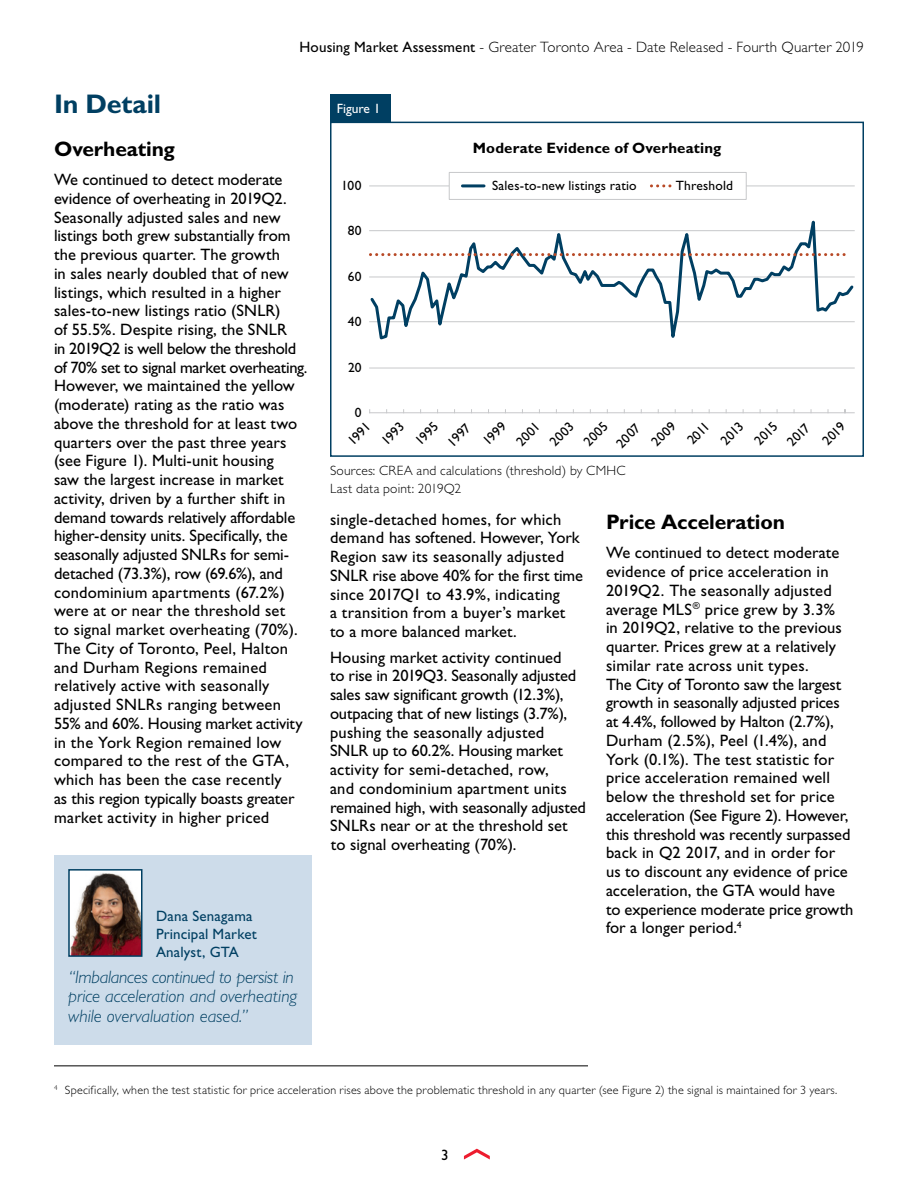
<style>
.page{position:relative;width:918px;height:1188px;background:#fff}
.page>*{position:absolute;margin:0;border:0;box-sizing:border-box;transform-origin:0 0}
.t1{font:700 27px "Gill Sans Std";letter-spacing:-.005em;color:#003f62}
.t2{font:700 21px "Gill Sans Std";letter-spacing:-.01em;color:#000}
.t3{font:italic 300 18px/19.5px "Gill Sans Std";letter-spacing:-.005em;color:#003f62}
.t4{font:16.5px/18.8px "Gill Sans Std";letter-spacing:.005em;color:#000}
.t5{font:300 15px "Gill Sans Std";letter-spacing:.01em;color:#000}
.t6{font:15px/18px "Gill Sans Std";letter-spacing:.01em;color:#003f62}
.t7{font:700 15px "Gill Sans Std";letter-spacing:.01em;color:#000}
.t8{font:15px "Gill Sans Std";color:#000}
.t9{font:13.5px "Gill Sans Std";letter-spacing:.01em;color:#000}
.t10{font:300 13.5px/17.7px "Gill Sans Std";letter-spacing:.015em;color:#000}
.t11{font:13.5px "Gill Sans Std";color:#fff}
.t12{font:300 12px "Gill Sans Std";letter-spacing:.02em;color:#000}
.s1{font-weight:400}
</style>
<div class="page">
<svg style="left:464px;top:1149px;width:26px;height:11px"></svg>
<div style="left:55px;top:856px;width:257px;height:189px;background:#cddcea"></div>
<img style="left:68px;top:869px;width:75px;height:88px">
<hr style="left:370px;top:186px;width:484px;height:1px;background:#c7c8ca">
<hr style="left:370px;top:368px;width:484px;height:1px;background:#c7c8ca">
<hr style="left:370px;top:412px;width:484px;height:1px;background:#c7c8ca">
<svg style="left:369px;top:197px;width:486px;height:143px"></svg>
<div style="left:449px;top:172px;width:297px;height:27px;background:#fff"></div>
<div style="left:449px;top:172px;width:298px;height:28px;border:1px solid #c7c8ca"></div>
<svg style="left:651px;top:184px;width:21px;height:3px"></svg>
<hr style="left:462px;top:184px;width:22px;height:3px;background:#003f62">
<svg style="left:370px;top:253px;width:479px;height:3px"></svg>
<div style="left:330px;top:122px;width:534px;height:335px;border:2px solid #003f62"></div>
<div style="left:330px;top:94px;width:60px;height:29px;background:#003f62"></div>
<hr style="left:54px;top:1065px;width:534px;height:1px;background:#000">
<p class="t5" style="left:299px;top:39px;width:566px"><span class="s1">Housing Market Assessment</span> - Greater Toronto Area - Date Released - Fourth Quarter 2019</p>
<h1 class="t1" style="left:54px;top:88px;width:109px">In Detail</h1>
<p class="t2" style="left:54px;top:136px;width:122px">Overheating</p>
<p class="t4" style="left:54px;top:170px;width:255px">We continued to detect moderate evidence of overheating in 2019Q2.<br>Seasonally adjusted sales and new listings both grew substantially from the previous quarter. The growth<br>in sales nearly doubled that of new listings, which resulted in a higher sales-to-new listings ratio (SNLR)<br>of 55.5%. Despite rising, the SNLR<br>in 2019Q2 is well below the threshold of 70% set to signal market overheating.<br>However, we maintained the yellow (moderate) rating as the ratio was above the threshold for at least two quarters over the past three years (see Figure 1). Multi-unit housing<br>saw the largest increase in market activity, driven by a further shift in demand towards relatively affordable higher-density units. Specifically, the seasonally adjusted SNLRs for semi&shy;detached (73.3%), row (69.6%), and condominium apartments (67.2%) were at or near the threshold set<br>to signal market overheating (70%).<br>The City of Toronto, Peel, Halton and Durham Regions remained relatively active with seasonally adjusted SNLRs ranging between 55% and 60%. Housing market activity in the York Region remained low compared to the rest of the GTA, which has been the case recently<br>as this region typically boasts greater market activity in higher priced</p>
<p class="t6" style="left:156px;top:907px;width:102px">Dana Senagama<br>Principal Market<br>Analyst, GTA</p>
<p class="t3" style="left:68px;top:967px;width:230px">“Imbalances continued to persist in price acceleration and overheating while overvaluation eased.”</p>
<p class="t11" style="left:337px;top:101px;width:45px">Figure 1</p>
<p class="t9" style="left:341px;top:177px;width:22px">100</p>
<p class="t9" style="left:348px;top:222px;width:16px">80</p>
<p class="t9" style="left:348px;top:269px;width:15px">60</p>
<p class="t9" style="left:348px;top:313px;width:15px">40</p>
<p class="t9" style="left:348px;top:360px;width:15px">20</p>
<p class="t9" style="left:355px;top:404px;width:8px">0</p>
<p class="t7" style="left:473px;top:139px;width:250px">Moderate Evidence of Overheating</p>
<p class="t9" style="left:492px;top:178px;width:146px">Sales-to-new listings ratio</p>
<p class="t9" style="left:676px;top:178px;width:59px">Threshold</p>
<p class="t9" style="left:344px;top:437px;width:28px;rotate:-45deg">1991</p>
<p class="t9" style="left:378px;top:437px;width:28px;rotate:-45deg">1993</p>
<p class="t9" style="left:412px;top:438px;width:28px;rotate:-45deg">1995</p>
<p class="t9" style="left:444px;top:439px;width:28px;rotate:-45deg">1997</p>
<p class="t9" style="left:479px;top:438px;width:28px;rotate:-45deg">1999</p>
<p class="t9" style="left:513px;top:438px;width:29px;rotate:-45deg">2001</p>
<p class="t9" style="left:547px;top:438px;width:29px;rotate:-45deg">2003</p>
<p class="t9" style="left:580px;top:439px;width:30px;rotate:-45deg">2005</p>
<p class="t9" style="left:613px;top:440px;width:29px;rotate:-45deg">2007</p>
<p class="t9" style="left:648px;top:439px;width:30px;rotate:-45deg">2009</p>
<p class="t9" style="left:684px;top:437px;width:27px;rotate:-45deg">2011</p>
<p class="t9" style="left:717px;top:437px;width:28px;rotate:-45deg">2013</p>
<p class="t9" style="left:751px;top:437px;width:28px;rotate:-45deg">2015</p>
<p class="t9" style="left:784px;top:439px;width:27px;rotate:-45deg">2017</p>
<p class="t9" style="left:819px;top:437px;width:28px;rotate:-45deg">2019</p>
<p class="t10" style="left:330px;top:462px;width:297px">Sources: CREA and calculations (threshold) by CMHC<br>Last data point: 2019Q2</p>
<p class="t4" style="left:330px;top:510px;width:254px">single-detached homes, for which demand has softened. However, York Region saw its seasonally adjusted SNLR rise above 40% for the first time since 2017Q1 to 43.9%, indicating<br>a transition from a buyer’s market to a more balanced market.</p>
<p class="t4" style="left:330px;top:648px;width:257px">Housing market activity continued<br>to rise in 2019Q3. Seasonally adjusted sales saw significant growth (12.3%), outpacing that of new listings (3.7%), pushing the seasonally adjusted SNLR up to 60.2%. Housing market activity for semi-detached, row,<br>and condominium apartment units remained high, with seasonally adjusted SNLRs near or at the threshold set to signal overheating (70%).</p>
<p class="t2" style="left:606px;top:509px;width:180px">Price Acceleration</p>
<p class="t4" style="left:606px;top:544px;width:249px">We continued to detect moderate evidence of price acceleration in 2019Q2. The seasonally adjusted average MLS<sup>®</sup> price grew by 3.3%<br>in 2019Q2, relative to the previous quarter. Prices grew at a relatively similar rate across unit types.<br>The City of Toronto saw the largest growth in seasonally adjusted prices at 4.4%, followed by Halton (2.7%), Durham (2.5%), Peel (1.4%), and York (0.1%). The test statistic for price acceleration remained well below the threshold set for price acceleration (See Figure 2). However, this threshold was recently surpassed back in Q2 2017, and in order for us to discount any evidence of price acceleration, the GTA would have to experience moderate price growth for a longer period.<sup>4</sup></p>
<p class="t12" style="left:54px;top:1083px;width:785px"><sup>4</sup> Specifically, when the test statistic for price acceleration rises above the problematic threshold in any quarter (see Figure 2) the signal is maintained for 3 years.</p>
<p class="t8" style="left:441px;top:1146px;width:9px">3</p>
</div>
